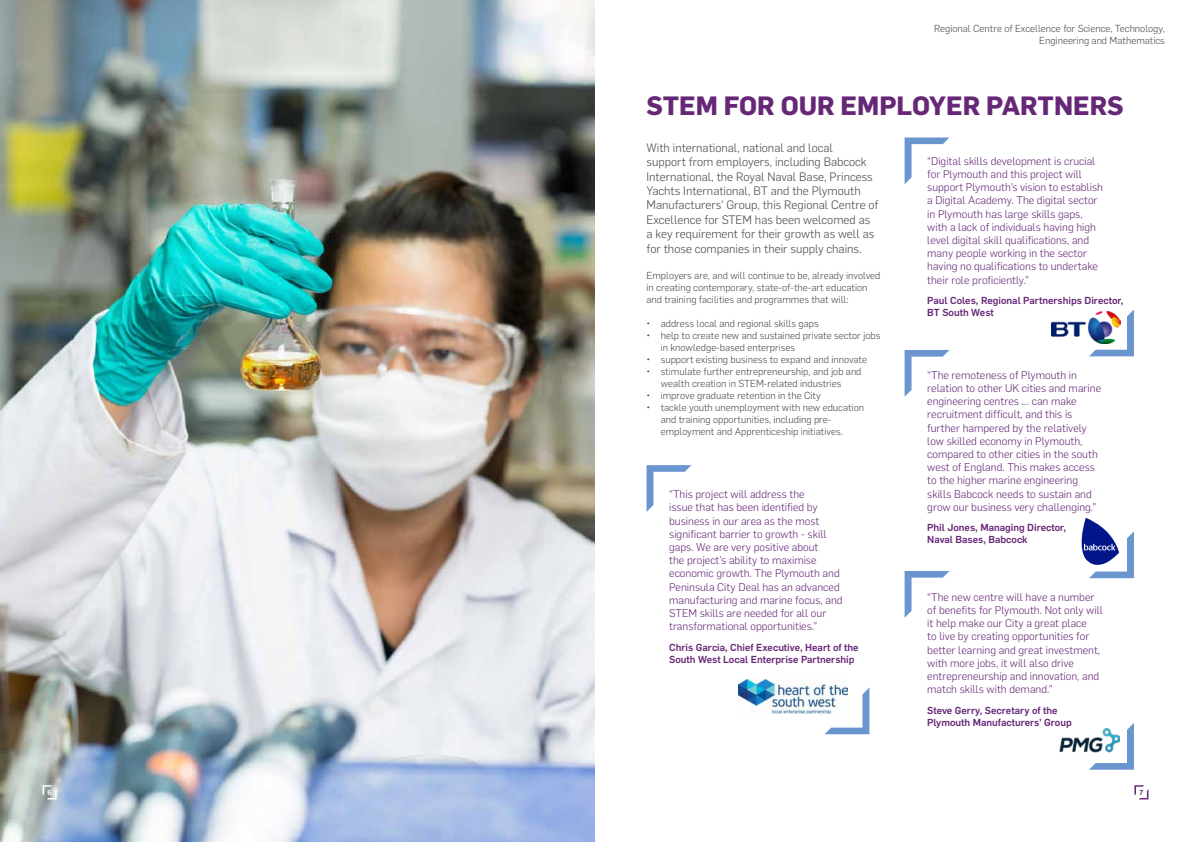
<style>
.page{position:relative;width:1191px;height:842px;background:#fff}
.page>*{position:absolute;margin:0;border:0;box-sizing:border-box;transform-origin:0 0}
.t1{font:700 26px "Flama";color:#662777}
.t2{font:300 12px/14.4px "Flama";color:#4a4a49}
.t3{font:300 11px/13.2px "Flama";color:#662777}
.t4{font:300 10px/12px "Flama";color:#4a4a49}
.t5{font:500 10px/12px "Flama";color:#662777}
.t6{font:500 7.1px "Flama";color:#fff}
.t7{font:500 7.1px "Flama";color:#662777}
</style>
<div class="page">
<img style="left:0;top:0;width:595px;height:842px">
<svg style="left:646px;top:465px;width:45px;height:47px"></svg>
<svg style="left:825px;top:687px;width:44px;height:47px"></svg>
<svg style="left:904px;top:137px;width:45px;height:47px"></svg>
<svg style="left:1089px;top:310px;width:45px;height:46px"></svg>
<svg style="left:904px;top:350px;width:45px;height:47px"></svg>
<svg style="left:904px;top:571px;width:45px;height:47px"></svg>
<svg style="left:1089px;top:723px;width:45px;height:47px"></svg>
<svg style="left:43px;top:785px;width:14px;height:14px"></svg>
<svg style="left:1134px;top:785px;width:14px;height:14px"></svg>
<img style="left:1051px;top:311px;width:69px;height:33px">
<svg style="left:1081px;top:518px;width:53px;height:60px"></svg>
<img style="left:1059px;top:728px;width:60px;height:28px">
<img style="left:738px;top:679px;width:109px;height:35px">
<p class="t4" style="left:934px;top:22px;width:232px;text-align:right">Regional Centre of Excellence for Science, Technology,<br>Engineering and Mathematics</p>
<h1 class="t1" style="left:646px;top:87px;width:479px">STEM FOR OUR EMPLOYER PARTNERS</h1>
<p class="t2" style="left:646px;top:140px;width:233px">With international, national and local<br>support from employers, including Babcock International, the Royal Naval Base, Princess Yachts International, BT and the Plymouth Manufacturers’ Group, this Regional Centre of Excellence for STEM has been welcomed as a key requirement for their growth as well as for those companies in their supply chains.</p>
<p class="t4" style="left:646px;top:269px;width:235px">Employers are, and will continue to be, already involved in creating contemporary, state-of-the-art education and training facilities and programmes that will:</p>
<p class="t4" style="left:646px;top:317px;width:174px">• address local and regional skills gaps</p>
<p class="t4" style="left:660px;top:329px;width:221px;text-indent:-14px">• help to create new and sustained private sector jobs in knowledge-based enterprises</p>
<p class="t4" style="left:646px;top:353px;width:222px">• support existing business to expand and innovate</p>
<p class="t4" style="left:646px;top:365px;width:216px;text-align:center">• stimulate further entrepreneurship, and job and wealth creation in STEM-related industries</p>
<p class="t4" style="left:646px;top:389px;width:176px">• improve graduate retention in the City</p>
<p class="t4" style="left:660px;top:401px;width:205px;text-indent:-14px">• tackle youth unemployment with new education and training opportunities, including pre&shy;employment and Apprenticeship initiatives.</p>
<p class="t3" style="left:927px;top:154px;width:177px">“Digital skills development is crucial for Plymouth and this project will support Plymouth’s vision to establish a Digital Academy. The digital sector in Plymouth has large skills gaps, with a lack of individuals having high level digital skill qualifications, and many people working in the sector having no qualifications to undertake their role proficiently.”</p>
<p class="t5" style="left:927px;top:294px;width:198px">Paul Coles, Regional Partnerships Director,<br>BT South West</p>
<p class="t3" style="left:927px;top:368px;width:175px">“The remoteness of Plymouth in relation to other UK cities and marine engineering centres … can make recruitment difficult, and this is further hampered by the relatively low skilled economy in Plymouth, compared to other cities in the south west of England. This makes access to the higher marine engineering skills Babcock needs to sustain and grow our business very challenging.”</p>
<p class="t5" style="left:927px;top:521px;width:140px">Phil Jones, Managing Director,<br>Naval Bases, Babcock</p>
<p class="t3" style="left:669px;top:487px;width:175px">“This project will address the<br>issue that has been identified by business in our area as the most significant barrier to growth - skill gaps. We are very positive about<br>the project’s ability to maximise economic growth. The Plymouth and Peninsula City Deal has an advanced manufacturing and marine focus, and STEM skills are needed for all our transformational opportunities.”</p>
<p class="t5" style="left:669px;top:640px;width:191px">Chris Garcia, Chief Executive, Heart of the<br>South West Local Enterprise Partnership</p>
<p class="t3" style="left:927px;top:590px;width:177px">“The new centre will have a number of benefits for Plymouth. Not only will it help make our City a great place<br>to live by creating opportunities for better learning and great investment, with more jobs, it will also drive entrepreneurship and innovation, and match skills with demand.”</p>
<p class="t5" style="left:927px;top:703px;width:146px">Steve Gerry, Secretary of the<br>Plymouth Manufacturers’ Group</p>
<p class="t6" style="left:47px;top:787px;width:6px">6</p>
<p class="t7" style="left:1139px;top:787px;width:5px">7</p>
</div>
